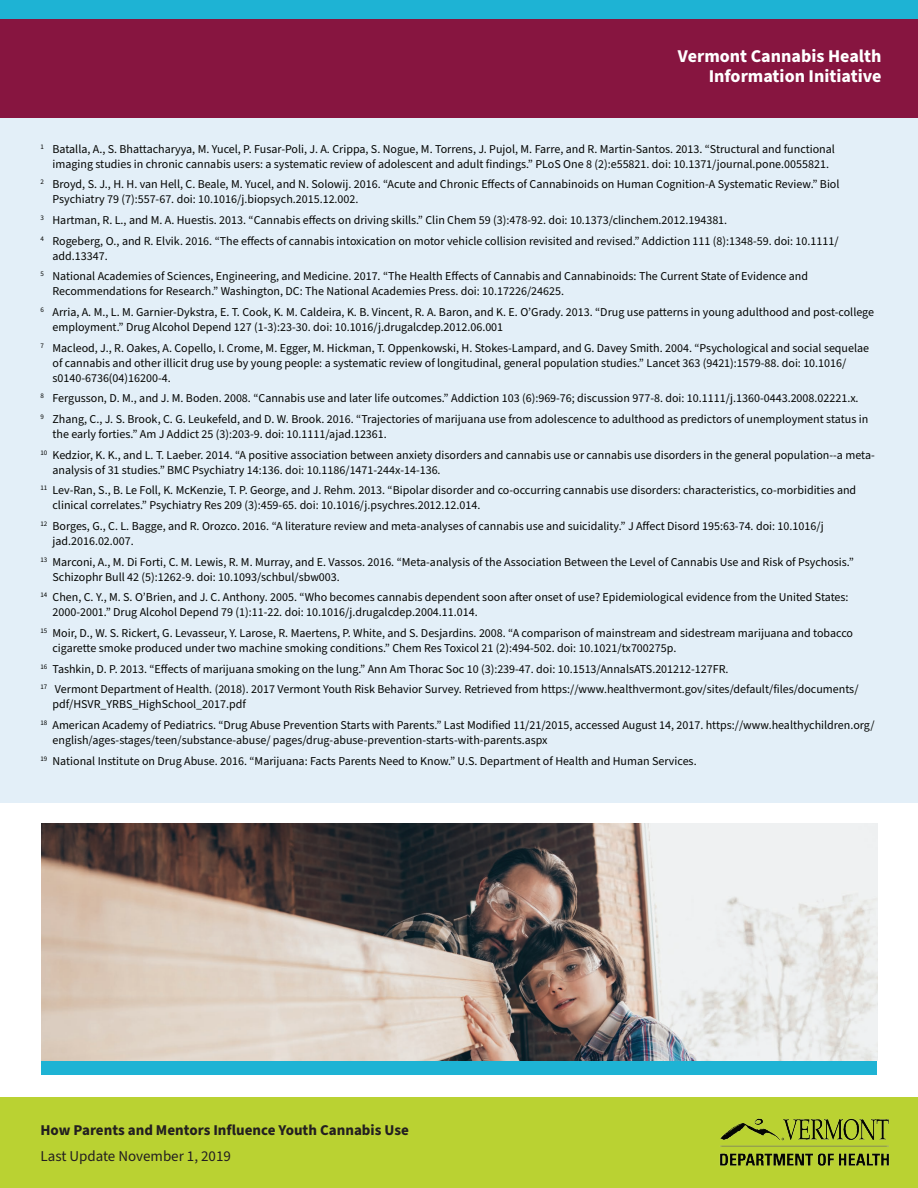
<style>
.page{position:relative;width:918px;height:1188px;background:#fff}
.page>*{position:absolute;margin:0;border:0;box-sizing:border-box;transform-origin:0 0}
.t1{font:700 18px/19.8px "Source Sans Pro";color:#fff;text-align:right}
.t2{font:700 15px "Source Sans Pro";color:#231f20}
.t3{font:15px "Source Sans Pro";color:#231f20}
.t4{font:12px/20.7px "Source Sans Pro";color:#040503}
</style>
<div class="page">
<div style="left:0;top:113px;width:918px;height:690px;background:#e3eff8"></div>
<div style="left:0;top:13px;width:918px;height:105px;background:#871540"></div>
<div style="left:0;top:1097px;width:918px;height:91px;background:#bad232"></div>
<img style="left:720px;top:1118px;width:170px;height:48px">
<div style="left:0;top:0;width:918px;height:18px;background:#1eb3d4"></div>
<div style="left:41px;top:1061px;width:836px;height:14px;background:#1eb3d4"></div>
<img style="left:41px;top:824px;width:837px;height:237px">
<h1 class="t1" style="left:678px;top:47px;width:205px">Vermont Cannabis Health<br>Information Initiative</h1>
<p class="t4" style="left:40px;top:142px;width:796px;line-height:15px;text-align:center"><sup>1</sup> Batalla, A., S. Bhattacharyya, M. Yucel, P. Fusar-Poli, J. A. Crippa, S. Nogue, M. Torrens, J. Pujol, M. Farre, and R. Martin-Santos. 2013. “Structural and functional imaging studies in chronic cannabis users: a systematic review of adolescent and adult findings.” PLoS One 8 (2):e55821. doi: 10.1371/journal.pone.0055821.</p>
<p class="t4" style="left:52px;top:177px;width:789px;line-height:15px;text-indent:-12px"><sup>2</sup> Broyd, S. J., H. H. van Hell, C. Beale, M. Yucel, and N. Solowij. 2016. “Acute and Chronic Effects of Cannabinoids on Human Cognition-A Systematic Review.” Biol<br>Psychiatry 79 (7):557-67. doi: 10.1016/j.biopsych.2015.12.002.</p>
<p class="t4" style="left:40px;top:210px;width:800px"><sup>3</sup> Hartman, R. L., and M. A. Huestis. 2013. “Cannabis effects on driving skills.” Clin Chem 59 (3):478-92. doi: 10.1373/clinchem.2012.194381.<br><sup>4</sup> Rogeberg, O., and R. Elvik. 2016. “The effects of cannabis intoxication on motor vehicle collision revisited and revised.” Addiction 111 (8):1348-59. doi: 10.1111/</p>
<p class="t4" style="left:40px;top:246px;width:769px;text-indent:12px">add.13347.<br><sup>5</sup> National Academies of Sciences, Engineering, and Medicine. 2017. “The Health Effects of Cannabis and Cannabinoids: The Current State of Evidence and</p>
<p class="t4" style="left:40px;top:281px;width:835px;text-indent:12px">Recommendations for Research.” Washington, DC: The National Academies Press. doi: 10.17226/24625.<br><sup>6</sup> Arria, A. M., L. M. Garnier-Dykstra, E. T. Cook, K. M. Caldeira, K. B. Vincent, R. A. Baron, and K. E. O’Grady. 2013. “Drug use patterns in young adulthood and post-college</p>
<p class="t4" style="left:40px;top:317px;width:830px;text-indent:12px">employment.” Drug Alcohol Depend 127 (1-3):23-30. doi: 10.1016/j.drugalcdep.2012.06.001<br><sup>7</sup> Macleod, J., R. Oakes, A. Copello, I. Crome, M. Egger, M. Hickman, T. Oppenkowski, H. Stokes-Lampard, and G. Davey Smith. 2004. “Psychological and social sequelae</p>
<p class="t4" style="left:52px;top:356px;width:795px;line-height:15px">of cannabis and other illicit drug use by young people: a systematic review of longitudinal, general population studies.” Lancet 363 (9421):1579-88. doi: 10.1016/ s0140-6736(04)16200-4.</p>
<p class="t4" style="left:40px;top:388px;width:829px"><sup>8</sup> Fergusson, D. M., and J. M. Boden. 2008. “Cannabis use and later life outcomes.” Addiction 103 (6):969-76; discussion 977-8. doi: 10.1111/j.1360-0443.2008.02221.x.<br><sup>9</sup> Zhang, C., J. S. Brook, C. G. Leukefeld, and D. W. Brook. 2016. “Trajectories of marijuana use from adolescence to adulthood as predictors of unemployment status in</p>
<p class="t4" style="left:40px;top:424px;width:836px;text-indent:12px">the early forties.” Am J Addict 25 (3):203-9. doi: 10.1111/ajad.12361.<br><sup>10</sup> Kedzior, K. K., and L. T. Laeber. 2014. “A positive association between anxiety disorders and cannabis use or cannabis use disorders in the general population--a meta-</p>
<p class="t4" style="left:40px;top:460px;width:817px;text-indent:12px">analysis of 31 studies.” BMC Psychiatry 14:136. doi: 10.1186/1471-244x-14-136.<br><sup>11</sup> Lev-Ran, S., B. Le Foll, K. McKenzie, T. P. George, and J. Rehm. 2013. “Bipolar disorder and co-occurring cannabis use disorders: characteristics, co-morbidities and</p>
<p class="t4" style="left:40px;top:495px;width:785px;text-indent:12px">clinical correlates.” Psychiatry Res 209 (3):459-65. doi: 10.1016/j.psychres.2012.12.014.<br><sup>12</sup> Borges, G., C. L. Bagge, and R. Orozco. 2016. “A literature review and meta-analyses of cannabis use and suicidality.” J Affect Disord 195:63-74. doi: 10.1016/j</p>
<p class="t4" style="left:40px;top:531px;width:815px;text-indent:12px">jad.2016.02.007.<br><sup>13</sup> Marconi, A., M. Di Forti, C. M. Lewis, R. M. Murray, and E. Vassos. 2016. “Meta-analysis of the Association Between the Level of Cannabis Use and Risk of Psychosis.”</p>
<p class="t4" style="left:40px;top:567px;width:810px;text-indent:12px">Schizophr Bull 42 (5):1262-9. doi: 10.1093/schbul/sbw003.<br><sup>14</sup> Chen, C. Y., M. S. O’Brien, and J. C. Anthony. 2005. “Who becomes cannabis dependent soon after onset of use? Epidemiological evidence from the United States:</p>
<p class="t4" style="left:40px;top:602px;width:814px;text-indent:12px">2000-2001.” Drug Alcohol Depend 79 (1):11-22. doi: 10.1016/j.drugalcdep.2004.11.014.<br><sup>15</sup> Moir, D., W. S. Rickert, G. Levasseur, Y. Larose, R. Maertens, P. White, and S. Desjardins. 2008. “A comparison of mainstream and sidestream marijuana and tobacco</p>
<p class="t4" style="left:40px;top:638px;width:820px;text-indent:12px">cigarette smoke produced under two machine smoking conditions.” Chem Res Toxicol 21 (2):494-502. doi: 10.1021/tx700275p.<br><sup>16</sup> Tashkin, D. P. 2013. “Effects of marijuana smoking on the lung.” Ann Am Thorac Soc 10 (3):239-47. doi: 10.1513/AnnalsATS.201212-127FR.<br><sup>17</sup> Vermont Department of Health. (2018). 2017 Vermont Youth Risk Behavior Survey. Retrieved from https://www.healthvermont.gov/sites/default/files/documents/</p>
<p class="t4" style="left:40px;top:694px;width:836px;text-indent:12px">pdf/HSVR_YRBS_HighSchool_2017.pdf<br><sup>18</sup> American Academy of Pediatrics. “Drug Abuse Prevention Starts with Parents.” Last Modified 11/21/2015, accessed August 14, 2017. https://www.healthychildren.org/</p>
<p class="t4" style="left:40px;top:730px;width:658px;text-indent:12px">english/ages-stages/teen/substance-abuse/ pages/drug-abuse-prevention-starts-with-parents.aspx<br><sup>19</sup> National Institute on Drug Abuse. 2016. “Marijuana: Facts Parents Need to Know.” U.S. Department of Health and Human Services.</p>
<p class="t2" style="left:40px;top:1119px;width:370px">How Parents and Mentors Influence Youth Cannabis Use</p>
<p class="t3" style="left:40px;top:1146px;width:192px">Last Update November 1, 2019</p>
</div>
